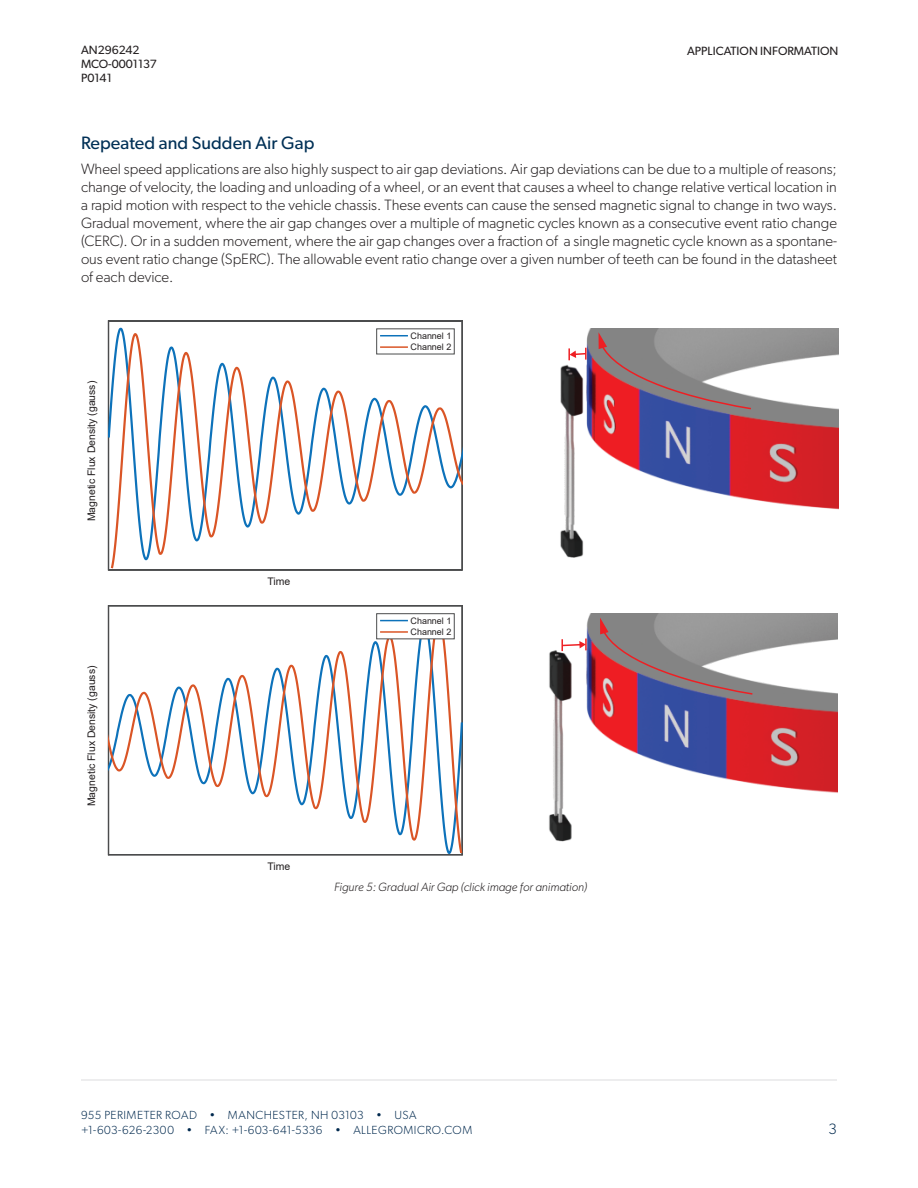
<style>
.page{position:relative;width:918px;height:1188px;background:#fff}
.page>*{position:absolute;margin:0;border:0;box-sizing:border-box;transform-origin:0 0}
.Sub_Heading_2{font:18px "Gibson";color:#003056}
.Body_Copy{font:300 15px/18px "Gibson";color:#231f20;text-align:justify}
.t1{font:300 15px "Gibson";color:#00294e}
.t2{font:12px/14.4px "Gibson";color:#231f20}
.t3{font:italic 300 12px "Gibson";color:#231f20}
.t4{font:300 11.7px/15.6px "Gibson";letter-spacing:.04em;color:#00294e}
.t5{font:10.5px "Arial";color:#231f20}
.t6{font:9px/11.1px "Arial";color:#231f20}
</style>
<div class="page">
<hr style="left:81px;top:1080px;width:756px;height:1px;background:#dcdddf">
<img style="left:560px;top:329px;width:278px;height:229px">
<img style="left:549px;top:614px;width:288px;height:228px">
<div style="left:108px;top:569px;width:355px;height:2px;border:1px solid #4b4c4d"></div>
<div style="left:108px;top:320px;width:355px;height:2px;border:1px solid #4b4c4d"></div>
<div style="left:108px;top:320px;width:1px;height:250px;border:1px solid #4b4c4d"></div>
<div style="left:462px;top:320px;width:1px;height:250px;border:1px solid #4b4c4d"></div>
<svg style="left:109px;top:321px;width:353px;height:249px"></svg>
<div style="left:377px;top:329px;width:77px;height:25px;background:#fff"></div>
<svg style="left:380px;top:335px;width:28px;height:1px"></svg>
<hr style="left:380px;top:346px;width:28px;height:2px;background:#da5526">
<hr style="left:109px;top:855px;width:353px;height:1px;background:#4b4c4d">
<div style="left:108px;top:605px;width:355px;height:1px;border:1px solid #4b4c4d"></div>
<div style="left:108px;top:605px;width:1px;height:250px;border:1px solid #4b4c4d"></div>
<div style="left:462px;top:605px;width:1px;height:250px;border:1px solid #4b4c4d"></div>
<svg style="left:109px;top:606px;width:353px;height:249px"></svg>
<div style="left:377px;top:614px;width:77px;height:25px;background:#fff"></div>
<svg style="left:380px;top:620px;width:28px;height:1px"></svg>
<hr style="left:380px;top:631px;width:28px;height:2px;background:#da5526">
<div style="left:376px;top:613px;width:79px;height:26px;border:1px solid #4b4c4d"></div>
<svg style="left:561px;top:639px;width:26px;height:12px"></svg>
<svg style="left:568px;top:348px;width:19px;height:12px"></svg>
<svg style="left:599px;top:332px;width:154px;height:78px;background:#9b8388"></svg>
<svg style="left:600px;top:618px;width:154px;height:78px;background:#9a8389"></svg>
<p class="t2" style="left:81px;top:42px;width:60px">AN296242</p>
<p class="t2" style="left:687px;top:43px;width:153px">APPLICATION INFORMATION</p>
<p class="t2" style="left:81px;top:57px;width:77px">MCO-0001137<br>P0141</p>
<p class="Sub_Heading_2" style="left:81px;top:132px;width:235px">Repeated and Sudden Air Gap</p>
<p class="Body_Copy" style="left:81px;top:160px;width:758px">Wheel speed applications are also highly suspect to air gap deviations. Air gap deviations can be due to a multiple of reasons; change of velocity, the loading and unloading of a wheel, or an event that causes a wheel to change relative vertical location in a rapid motion with respect to the vehicle chassis. These events can cause the sensed magnetic signal to change in two ways.<br>Gradual movement, where the air gap changes over a multiple of magnetic cycles known as a consecutive event ratio change (CERC). Or in a sudden movement, where the air gap changes over a fraction of a single magnetic cycle known as a spontane&shy;ous event ratio change (SpERC). The allowable event ratio change over a given number of teeth can be found in the datasheet of each device.</p>
<p class="t5" style="left:84px;top:521px;width:142px;rotate:-90deg">Magnetic Flux Density (gauss)</p>
<p class="t5" style="left:84px;top:806px;width:142px;rotate:-90deg">Magnetic Flux Density (gauss)</p>
<p class="t6" style="left:411px;top:330px;width:42px">Channel 1<br>Channel 2</p>
<p class="t5" style="left:268px;top:574px;width:24px">Time</p>
<p class="t6" style="left:411px;top:615px;width:42px">Channel 1<br>Channel 2</p>
<p class="t5" style="left:268px;top:859px;width:24px">Time</p>
<p class="t3" style="left:334px;top:879px;width:254px">Figure 5: Gradual Air Gap (click image for animation)</p>
<p class="t4" style="left:81px;top:1107px;width:393px">955 PERIMETER ROAD • MANCHESTER, NH 03103 • USA +1-603-626-2300 • FAX: +1-603-641-5336 • ALLEGROMICRO.COM</p>
<p class="t1" style="left:829px;top:1120px;width:10px">3</p>
</div>
